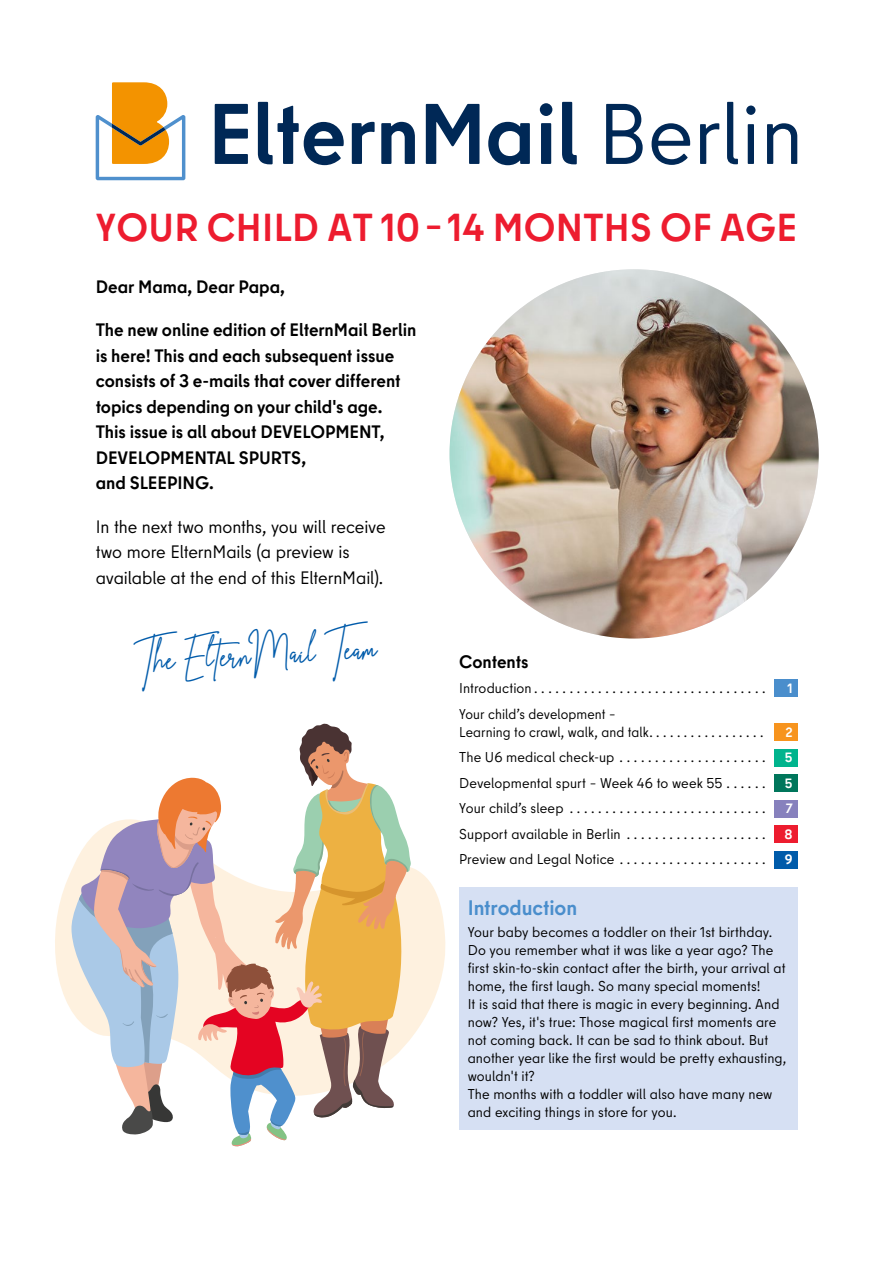
<style>
.page{position:relative;width:893px;height:1263px;background:#fff}
.page>*{position:absolute;margin:0;border:0;box-sizing:border-box;transform-origin:0 0}
.t1{font:700 39px "Berlin Type";letter-spacing:.01em;color:#ed1c2f}
.t2{font:36px "The Suavity";color:#005baa}
.t3{font:700 21px "Berlin Type";letter-spacing:-.005em;color:#4a8ecc}
.t4{font:700 18px/25.5px "Berlin Type";letter-spacing:-.005em;color:#000}
.t5{font:18px/25.5px "Berlin Type";letter-spacing:-.005em;color:#000}
.t6{font:14.25px/18px "Berlin Type";letter-spacing:.005em;color:#000}
.t7{font:700 13.5px/25.5px "Berlin Type";color:#fff;text-align:justify}
</style>
<div class="page">
<div style="left:459px;top:887px;width:339px;height:243px;background:#d6e0f3"></div>
<svg style="left:215px;top:102px;width:582px;height:63px"></svg>
<svg style="left:96px;top:82px;width:89px;height:98px"></svg>
<svg style="left:55px;top:867px;width:391px;height:171px;fill:#fef1df"></svg>
<svg style="left:71px;top:723px;width:340px;height:424px"></svg>
<div style="left:774px;top:800px;width:24px;height:17px;background:#8781bd"></div>
<div style="left:774px;top:774px;width:24px;height:17px;background:#00765b"></div>
<div style="left:774px;top:749px;width:24px;height:17px;background:#00b48d"></div>
<div style="left:774px;top:723px;width:24px;height:17px;background:#f7941e"></div>
<div style="left:774px;top:680px;width:24px;height:17px;background:#4a8ecc"></div>
<div style="left:774px;top:825px;width:24px;height:17px;background:#ed1c2f"></div>
<div style="left:774px;top:851px;width:24px;height:17px;background:#005baa"></div>
<img style="left:450px;top:269px;width:369px;height:369px;border-radius:185px">
<h1 class="t1" style="left:96px;top:202px;width:703px">YOUR CHILD AT 10– 14 MONTHS OF AGE</h1>
<p class="t4" style="left:96px;top:274px;width:191px">Dear Mama, Dear Papa,</p>
<p class="t4" style="left:96px;top:317px;width:322px">The new online edition of ElternMail Berlin is here! This and each subsequent issue consists of 3 e-mails that cover different topics depending on your child's age.<br>This issue is all about DEVELOPMENT, DEVELOPMENTAL SPURTS,<br>and SLEEPING.</p>
<p class="t5" style="left:96px;top:514px;width:291px">In the next two months, you will receive two more ElternMails (a preview is available at the end of this ElternMail).</p>
<h2 class="t2" style="left:132px;top:637px;width:245px;rotate:-3deg">The ElternMail Team</h2>
<p class="t4" style="left:459px;top:649px;width:71px">Contents</p>
<p class="t6" style="left:459px;top:676px;width:158px;line-height:25.5px">Introduction<br>Your child’s development –</p>
<p class="t6" style="left:459px;top:719px;width:265px;line-height:25.5px">Learning to crawl, walk, and talk<br>The U6 medical check-up<br>Developmental spurt – Week 46 to week 55<br>Your child’s sleep<br>Support available in Berlin<br>Preview and Legal Notice</p>
<p class="t7" style="left:787px;top:676px;width:7px">1</p>
<p class="t7" style="left:784px;top:719px;width:10px">2<br>5<br>5<br>7<br>8<br>9</p>
<h3 class="t3" style="left:468px;top:894px;width:111px">Introduction</h3>
<p class="t6" style="left:468px;top:923px;width:320px">Your baby becomes a toddler on their 1st birthday.<br>Do you remember what it was like a year ago? The first skin-to-skin contact after the birth, your arrival at home, the first laugh. So many special moments!<br>It is said that there is magic in every beginning. And now? Yes, it's true: Those magical first moments are not coming back. It can be sad to think about. But another year like the first would be pretty exhausting, wouldn't it?<br>The months with a toddler will also have many new and exciting things in store for you.</p>
</div>
